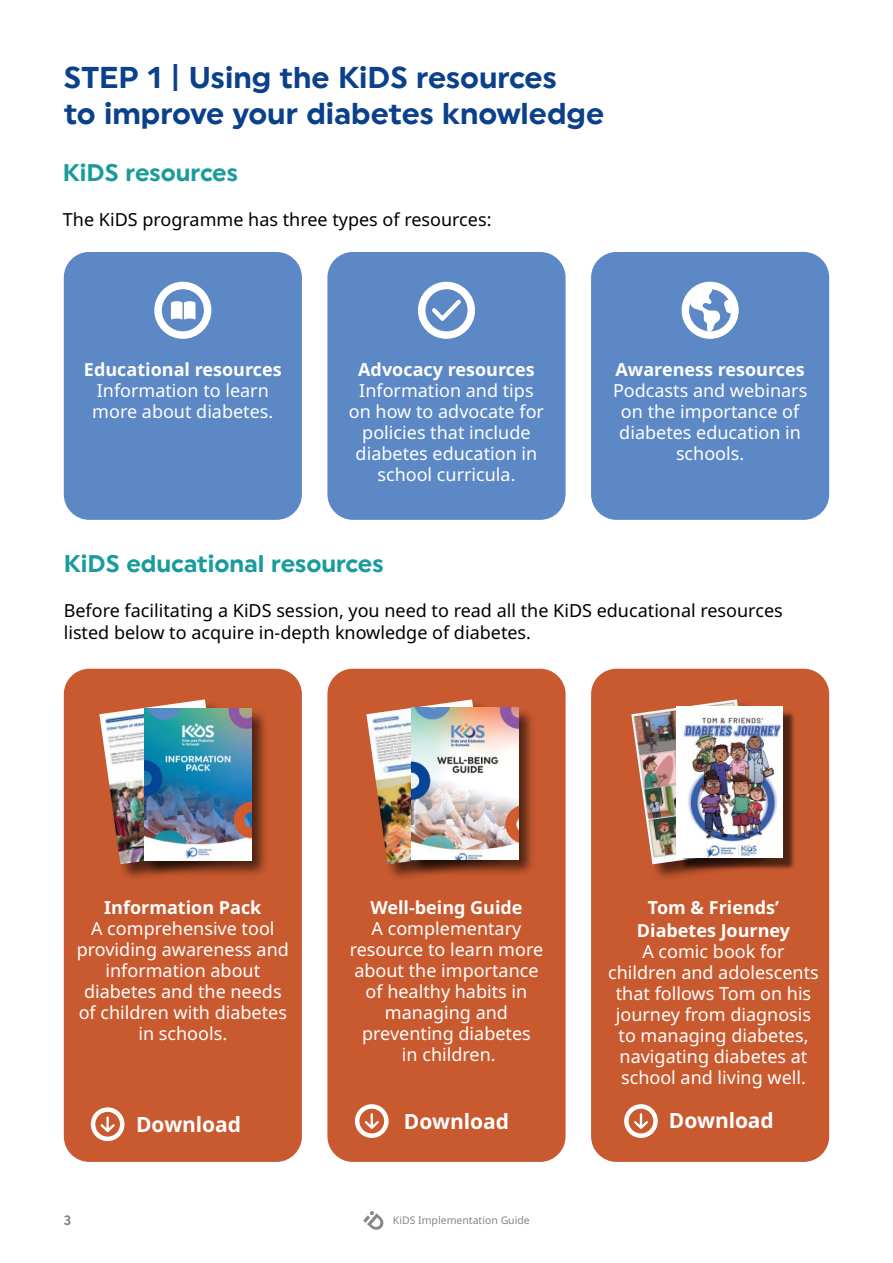
<style>
.page{position:relative;width:893px;height:1263px;background:#fff}
.page>*{position:absolute;margin:0;border:0;box-sizing:border-box;transform-origin:0 0}
.t1{font:30px/36px "Uniform Regular 2";color:#0b408a}
.t2{font:24px "Uniform Regular 2";color:#1a9b9c}
.t3{font:700 21px "Noto Sans";color:#fff}
.t4{font:18px/21px "Noto Sans";color:#fff;text-align:center}
.t5{font:18px/22.5px "Noto Sans";color:#000}
.t6{font:700 18px/22.5px "Noto Sans";color:#fff;text-align:center}
.t7{font:13.5px "Uniform Regular 2";color:#878786}
.t8{font:10.5px "Noto Sans";color:#878786}
</style>
<div class="page">
<svg style="left:363px;top:1211px;width:21px;height:19px"></svg>
<div style="left:591px;top:669px;width:238px;height:493px;background:#c95a30;border-radius:26px"></div>
<div style="left:327px;top:669px;width:239px;height:493px;background:#c95a30;border-radius:26px"></div>
<div style="left:64px;top:669px;width:238px;height:493px;background:#c95a30;border-radius:26px"></div>
<div style="left:64px;top:252px;width:238px;height:268px;background:#5c88c6;border-radius:26px"></div>
<div style="left:327px;top:252px;width:239px;height:268px;background:#5c88c6;border-radius:26px"></div>
<div style="left:591px;top:252px;width:238px;height:268px;background:#5c88c6;border-radius:26px"></div>
<div style="left:154px;top:282px;width:57px;height:57px;border:8px solid #fff;border-radius:50%"></div>
<svg style="left:171px;top:301px;width:24px;height:19px"></svg>
<div style="left:418px;top:282px;width:57px;height:57px;border:8px solid #fff;border-radius:50%"></div>
<svg style="left:432px;top:299px;width:29px;height:22px"></svg>
<div style="left:366px;top:699px;width:144px;height:182px;background:#000;opacity:.6"></div>
<img style="left:366px;top:699px;width:127px;height:165px">
<div style="left:411px;top:707px;width:125px;height:170px;background:#000;opacity:.6"></div>
<img style="left:411px;top:707px;width:107px;height:152px">
<div style="left:99px;top:699px;width:144px;height:182px;background:#000;opacity:.6"></div>
<img style="left:99px;top:699px;width:127px;height:165px">
<div style="left:144px;top:708px;width:125px;height:170px;background:#000;opacity:.6"></div>
<img style="left:144px;top:709px;width:107px;height:151px">
<div style="left:631px;top:699px;width:144px;height:182px;background:#000;opacity:.6"></div>
<img style="left:631px;top:699px;width:127px;height:165px">
<div style="left:680px;top:710px;width:116px;height:161px;background:#000;opacity:.6"></div>
<img style="left:676px;top:706px;width:107px;height:152px">
<div style="left:682px;top:282px;width:57px;height:57px;border:8px solid #fff;border-radius:50%"></div>
<svg style="left:690px;top:288px;width:41px;height:44px"></svg>
<div style="left:91px;top:1107px;width:33px;height:34px;border:5px solid #fff;border-radius:50%"></div>
<svg style="left:100px;top:1116px;width:15px;height:16px"></svg>
<div style="left:355px;top:1104px;width:34px;height:34px;border:5px solid #fff;border-radius:50%"></div>
<svg style="left:365px;top:1113px;width:14px;height:16px"></svg>
<div style="left:624px;top:1104px;width:34px;height:34px;border:5px solid #fff;border-radius:50%"></div>
<svg style="left:634px;top:1113px;width:14px;height:16px"></svg>
<h1 class="t1" style="left:64px;top:61px;width:542px">STEP 1 | Using the KiDS resources<br>to improve your diabetes knowledge</h1>
<h2 class="t2" style="left:63px;top:162px;width:177px">KiDS resources</h2>
<p class="t5" style="left:63px;top:208px;width:430px">The KiDS programme has three types of resources:</p>
<p class="t6" style="left:84px;top:360px;width:199px">Educational resources</p>
<p class="t4" style="left:92px;top:380px;width:183px;text-align:left">Information to learn more about diabetes.</p>
<p class="t6" style="left:358px;top:360px;width:178px">Advocacy resources</p>
<p class="t4" style="left:349px;top:380px;width:197px">Information and tips on how to advocate for policies that include diabetes education in school curricula.</p>
<h2 class="t2" style="left:64px;top:553px;width:321px">KiDS educational resources</h2>
<p class="t6" style="left:615px;top:360px;width:191px">Awareness resources</p>
<p class="t4" style="left:613px;top:380px;width:196px">Podcasts and webinars on the importance of diabetes education in schools.</p>
<p class="t5" style="left:64px;top:599px;width:720px">Before facilitating a KiDS session, you need to read all the KiDS educational resources listed below to acquire in-depth knowledge of diabetes.</p>
<p class="t6" style="left:104px;top:898px;width:159px">Information Pack</p>
<p class="t4" style="left:77px;top:920px;width:214px">A comprehensive tool providing awareness and information about diabetes and the needs of children with diabetes in schools.</p>
<p class="t6" style="left:370px;top:898px;width:154px">Well-being Guide</p>
<p class="t4" style="left:350px;top:919px;width:195px">A complementary resource to learn more about the importance of healthy habits in managing and preventing diabetes<br>in children.</p>
<p class="t6" style="left:637px;top:898px;width:155px">Tom &amp; Friends’<br>Diabetes Journey</p>
<p class="t4" style="left:608px;top:941px;width:212px">A comic book for children and adolescents that follows Tom on his journey from diagnosis to managing diabetes, navigating diabetes at school and living well.</p>
<p class="t3" style="left:136px;top:1116px;width:107px">Download</p>
<p class="t3" style="left:404px;top:1113px;width:107px">Download</p>
<p class="t3" style="left:669px;top:1112px;width:107px">Download</p>
<p class="t7" style="left:64px;top:1214px;width:9px">3</p>
<p class="t8" style="left:393px;top:1215px;width:139px">KiDS Implementation Guide</p>
</div>
